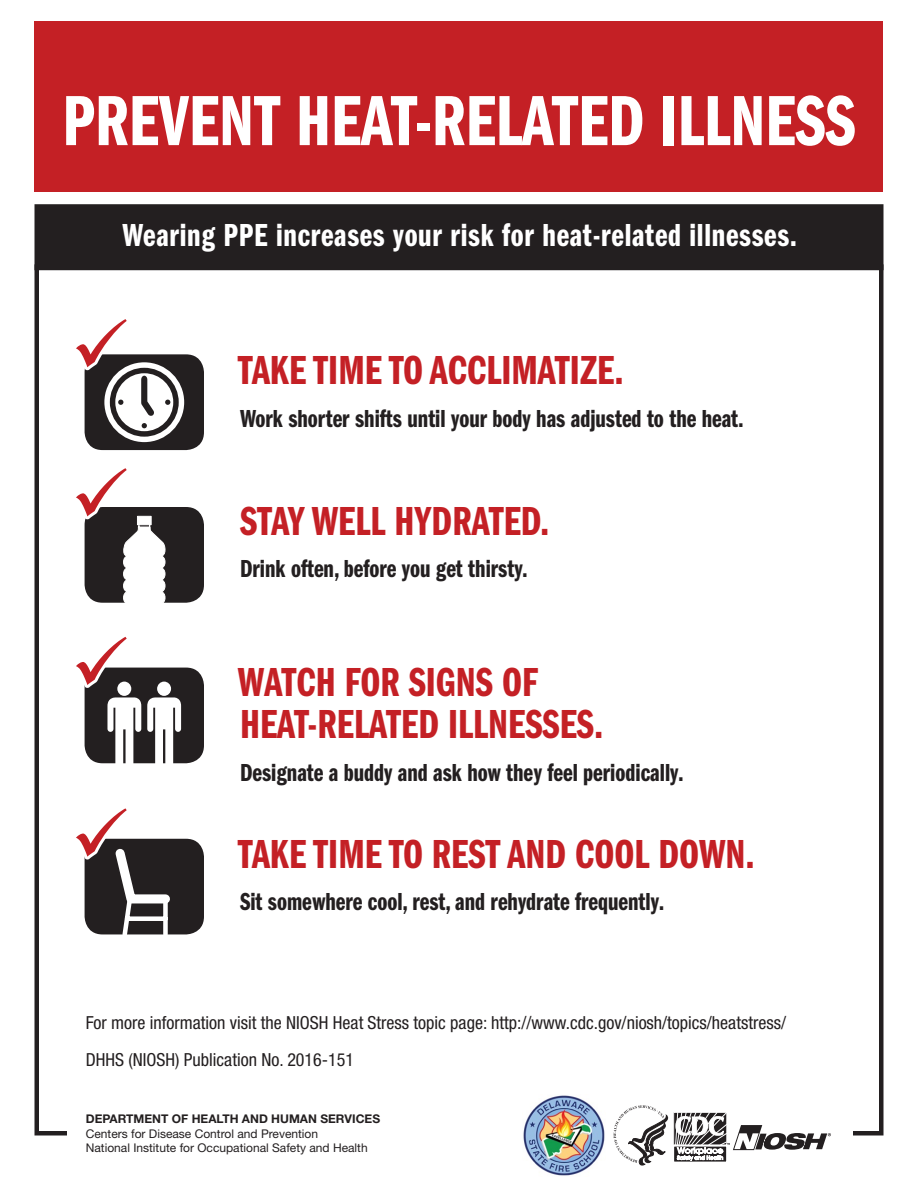
<style>
.page{position:relative;width:918px;height:1188px;background:#fff}
.page>*{position:absolute;margin:0;border:0;box-sizing:border-box;transform-origin:0 0}
.t1{font:73.5px "Franklin Gothic Demi Cmpr";color:#fff}
.UL_1a_no_bullet{font:42px/42px "Franklin Gothic Demi Cmpr";color:#c42025}
.H2_black_rule{font:33px "Franklin Gothic Demi Cmpr";letter-spacing:.02em;color:#fff}
.UL_1b{font:25.5px "Franklin Gothic Demi Cmpr";color:#231f20}
.For_more_information{font:condensed 18px "Helvetica Neue";color:#231f20}
.t2{font:12px/14.4px "Helvetica Neue";color:#231f20}
.t3{font:700 12px "Helvetica Neue";color:#231f20}
</style>
<div class="page">
<svg style="left:614px;top:1105px;width:217px;height:60px"></svg>
<div style="left:34px;top:21px;width:850px;height:171px;background:#c42025"></div>
<div style="left:34px;top:204px;width:850px;height:66px;background:#231f20"></div>
<div style="left:85px;top:354px;width:119px;height:96px;background:#231f20;border-radius:18px"></div>
<div style="left:85px;top:507px;width:119px;height:96px;background:#231f20;border-radius:18px"></div>
<div style="left:85px;top:668px;width:119px;height:95px;background:#231f20;border-radius:18px"></div>
<div style="left:85px;top:839px;width:119px;height:95px;background:#231f20;border-radius:18px"></div>
<img style="left:523px;top:1095px;width:82px;height:81px">
<svg style="left:84px;top:354px;width:100px;height:88px"></svg>
<svg style="left:84px;top:507px;width:97px;height:257px"></svg>
<svg style="left:84px;top:838px;width:91px;height:97px"></svg>
<h1 class="t1" style="left:62px;top:80px;width:795px">PREVENT HEAT-RELATED ILLNESS</h1>
<p class="H2_black_rule" style="left:122px;top:217px;width:676px">Wearing PPE increases your risk for heat-related illnesses.</p>
<p class="UL_1a_no_bullet" style="left:238px;top:350px;width:387px">TAKE TIME TO ACCLIMATIZE.</p>
<p class="UL_1b" style="left:240px;top:404px;width:505px">Work shorter shifts until your body has adjusted to the heat.</p>
<p class="UL_1a_no_bullet" style="left:240px;top:501px;width:311px">STAY WELL HYDRATED.</p>
<p class="UL_1b" style="left:240px;top:555px;width:289px">Drink often, before you get thirsty.</p>
<p class="UL_1a_no_bullet" style="left:238px;top:662px;width:367px">WATCH FOR SIGNS OF<br>HEAT-RELATED ILLNESSES.</p>
<p class="UL_1b" style="left:240px;top:758px;width:445px">Designate a buddy and ask how they feel periodically.</p>
<p class="UL_1a_no_bullet" style="left:238px;top:833px;width:519px">TAKE TIME TO REST AND COOL DOWN.</p>
<p class="UL_1b" style="left:240px;top:888px;width:426px">Sit somewhere cool, rest, and rehydrate frequently.</p>
<p class="For_more_information" style="left:86px;top:1012px;width:702px">For more information visit the NIOSH Heat Stress topic page: http://www.cdc.gov/niosh/topics/heatstress/</p>
<p class="For_more_information" style="left:86px;top:1049px;width:270px">DHHS (NIOSH) Publication No. 2016-151</p>
<p class="t3" style="left:86px;top:1112px;width:296px">DEPARTMENT OF HEALTH AND HUMAN SERVICES</p>
<p class="t2" style="left:86px;top:1126px;width:283px">Centers for Disease Control and Prevention<br>National Institute for Occupational Safety and Health</p>
</div>
